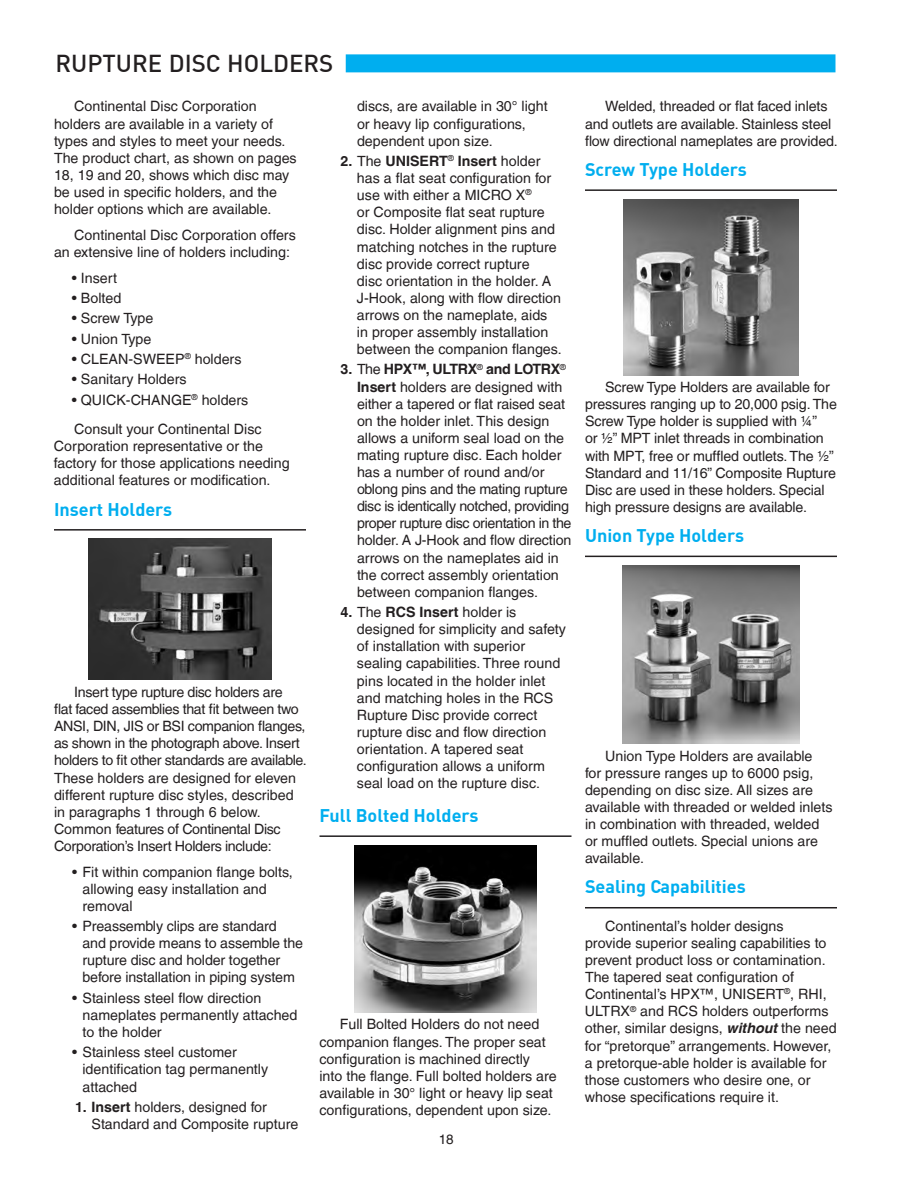
<style>
.page{position:relative;width:918px;height:1188px;background:#fff}
.page>*{position:absolute;margin:0;border:0;box-sizing:border-box;transform-origin:0 0}
.Text_Top_Page_Left{font:500 24px "DIN";color:#231f20}
.Subhead_with_Rule{font:700 18px "DIN";color:#00aeef}
.Text_Paragraph{font:14.25px/17.1px "Helvetica LT";color:#231f20}
.Bullets_Numbered{font:14.25px/17.1px "Helvetica LT";color:#231f20}
.Bullets{font:14.25px/17.1px "Helvetica LT";color:#231f20}
.Text_Paragraph-2{font:14.25px/17.1px "Helvetica LT";letter-spacing:-.025em;color:#231f20}
.Text_Small{font:13.5px "Helvetica LT";color:#231f20}
.s1{font-weight:700}
.s2{font-weight:700;font-style:italic}
</style>
<div class="page">
<div style="left:346px;top:54px;width:490px;height:18px;background:#00aeef"></div>
<hr style="left:54px;top:529px;width:252px;height:2px;background:#231f20">
<img style="left:88px;top:539px;width:184px;height:141px">
<hr style="left:320px;top:835px;width:252px;height:2px;background:#231f20">
<img style="left:355px;top:845px;width:181px;height:167px">
<hr style="left:585px;top:189px;width:252px;height:2px;background:#231f20">
<hr style="left:585px;top:556px;width:252px;height:1px;background:#231f20">
<hr style="left:585px;top:907px;width:252px;height:1px;background:#231f20">
<img style="left:624px;top:199px;width:174px;height:176px">
<img style="left:623px;top:565px;width:176px;height:179px">
<p class="Text_Top_Page_Left" style="left:56px;top:48px;width:279px">RUPTURE DISC HOLDERS</p>
<p class="Text_Paragraph" style="left:54px;top:98px;width:244px;text-indent:20px">Continental Disc Corporation holders are available in a variety of types and styles to meet your needs.<br>The product chart, as shown on pages 18, 19 and 20, shows which disc may be used in specific holders, and the holder options which are available.</p>
<p class="Text_Paragraph" style="left:54px;top:226px;width:243px;text-indent:20px">Continental Disc Corporation offers an extensive line of holders including:</p>
<p class="Bullets" style="left:72px;top:269px;width:47px">• Insert</p>
<p class="Bullets" style="left:72px;top:289px;width:51px">• Bolted</p>
<p class="Bullets" style="left:72px;top:310px;width:83px">• Screw Type</p>
<p class="Bullets" style="left:72px;top:330px;width:81px">• Union Type</p>
<p class="Bullets" style="left:72px;top:350px;width:171px">• CLEAN-SWEEP<sup>®</sup> holders</p>
<p class="Bullets" style="left:72px;top:371px;width:116px">• Sanitary Holders</p>
<p class="Bullets" style="left:72px;top:391px;width:178px">• QUICK-CHANGE<sup>®</sup> holders</p>
<p class="Text_Paragraph" style="left:54px;top:420px;width:237px;text-indent:20px">Consult your Continental Disc Corporation representative or the factory for those applications needing additional features or modification.</p>
<p class="Subhead_with_Rule" style="left:54px;top:497px;width:120px">Insert Holders</p>
<p class="Text_Paragraph-2" style="left:54px;top:683px;width:254px;text-indent:20px">Insert type rupture disc holders are<br>flat faced assemblies that fit between two ANSI, DIN, JIS or BSI companion flanges, as shown in the photograph above. Insert holders to fit other standards are available.<br>These holders are designed for eleven different rupture disc styles, described in paragraphs 1 through 6 below.<br>Common features of Continental Disc Corporation’s Insert Holders include:</p>
<p class="Bullets" style="left:82px;top:863px;width:212px;text-indent:-10px">• Fit within companion flange bolts, allowing easy installation and removal</p>
<p class="Bullets" style="left:82px;top:918px;width:222px;text-indent:-10px">• Preassembly clips are standard and provide means to assemble the rupture disc and holder together before installation in piping system</p>
<p class="Bullets" style="left:82px;top:989px;width:217px;text-indent:-10px">• Stainless steel flow direction nameplates permanently attached to the holder</p>
<p class="Bullets" style="left:82px;top:1044px;width:187px;text-indent:-10px">• Stainless steel customer identification tag permanently attached</p>
<p class="Bullets_Numbered" style="left:92px;top:1098px;width:208px;text-indent:-16px"><span class="s1">1. Insert</span> holders, designed for<br>Standard and Composite rupture</p>
<p class="Bullets_Numbered" style="left:357px;top:98px;width:192px">discs, are available in 30° light or heavy lip configurations, dependent upon size.</p>
<p class="Bullets_Numbered" style="left:357px;top:152px;width:206px;text-indent:-16px"><span class="s1">2.</span> The <span class="s1">UNISERT</span><sup>®</sup> <span class="s1">Insert</span> holder has a flat seat configuration for use with either a MICRO X<sup>®<br></sup>or Composite flat seat rupture disc. Holder alignment pins and matching notches in the rupture disc provide correct rupture<br>disc orientation in the holder. A<br>J-Hook, along with flow direction arrows on the nameplate, aids in proper assembly installation between the companion flanges.</p>
<p class="Bullets_Numbered" style="left:357px;top:361px;width:216px;text-indent:-17px"><span class="s1">3.</span> The <span class="s1">HPX™, ULTRX</span><sup>®</sup> <span class="s1">and LOTRX</span><sup>® </sup><span class="s1">Insert</span> holders are designed with either a tapered or flat raised seat on the holder inlet. This design allows a uniform seal load on the mating rupture disc. Each holder has a number of round and/or oblong pins and the mating rupture disc is identically notched, providing proper rupture disc orientation in the holder. A J-Hook and flow direction arrows on the nameplates aid in the correct assembly orientation between companion flanges.</p>
<p class="Bullets_Numbered" style="left:357px;top:604px;width:211px;text-indent:-16px"><span class="s1">4.</span> The <span class="s1">RCS Insert</span> holder is designed for simplicity and safety of installation with superior sealing capabilities. Three round pins located in the holder inlet and matching holes in the RCS<br>Rupture Disc provide correct rupture disc and flow direction orientation. A tapered seat configuration allows a uniform seal load on the rupture disc.</p>
<p class="Subhead_with_Rule" style="left:320px;top:804px;width:161px">Full Bolted Holders</p>
<p class="Text_Paragraph" style="left:320px;top:1016px;width:239px;text-indent:20px">Full Bolted Holders do not need companion flanges. The proper seat configuration is machined directly<br>into the flange. Full bolted holders are available in 30° light or heavy lip seat configurations, dependent upon size.</p>
<p class="Text_Small" style="left:439px;top:1131px;width:17px">18</p>
<p class="Text_Paragraph" style="left:585px;top:98px;width:254px;text-indent:20px">Welded, threaded or flat faced inlets and outlets are available. Stainless steel flow directional nameplates are provided.</p>
<p class="Subhead_with_Rule" style="left:585px;top:158px;width:163px">Screw Type Holders</p>
<p class="Text_Paragraph" style="left:585px;top:379px;width:254px;text-indent:20px">Screw Type Holders are available for pressures ranging up to 20,000 psig. The Screw Type holder is supplied with ¼”<br>or ½” MPT inlet threads in combination with MPT, free or muffled outlets. The ½” Standard and 11/16” Composite Rupture Disc are used in these holders. Special high pressure designs are available.</p>
<p class="Subhead_with_Rule" style="left:585px;top:524px;width:161px">Union Type Holders</p>
<p class="Text_Paragraph" style="left:585px;top:747px;width:249px;text-indent:20px">Union Type Holders are available<br>for pressure ranges up to 6000 psig, depending on disc size. All sizes are available with threaded or welded inlets in combination with threaded, welded or muffled outlets. Special unions are available.</p>
<p class="Subhead_with_Rule" style="left:585px;top:875px;width:162px">Sealing Capabilities</p>
<p class="Text_Paragraph" style="left:585px;top:917px;width:253px;text-indent:20px">Continental’s holder designs<br>provide superior sealing capabilities to prevent product loss or contamination.<br>The tapered seat configuration of Continental’s HPX™, UNISERT<sup>®</sup>, RHI, ULTRX<sup>®</sup> and RCS holders outperforms other, similar designs, <span class="s2">without</span> the need for “pretorque” arrangements. However, a pretorque-able holder is available for those customers who desire one, or whose specifications require it.</p>
</div>
